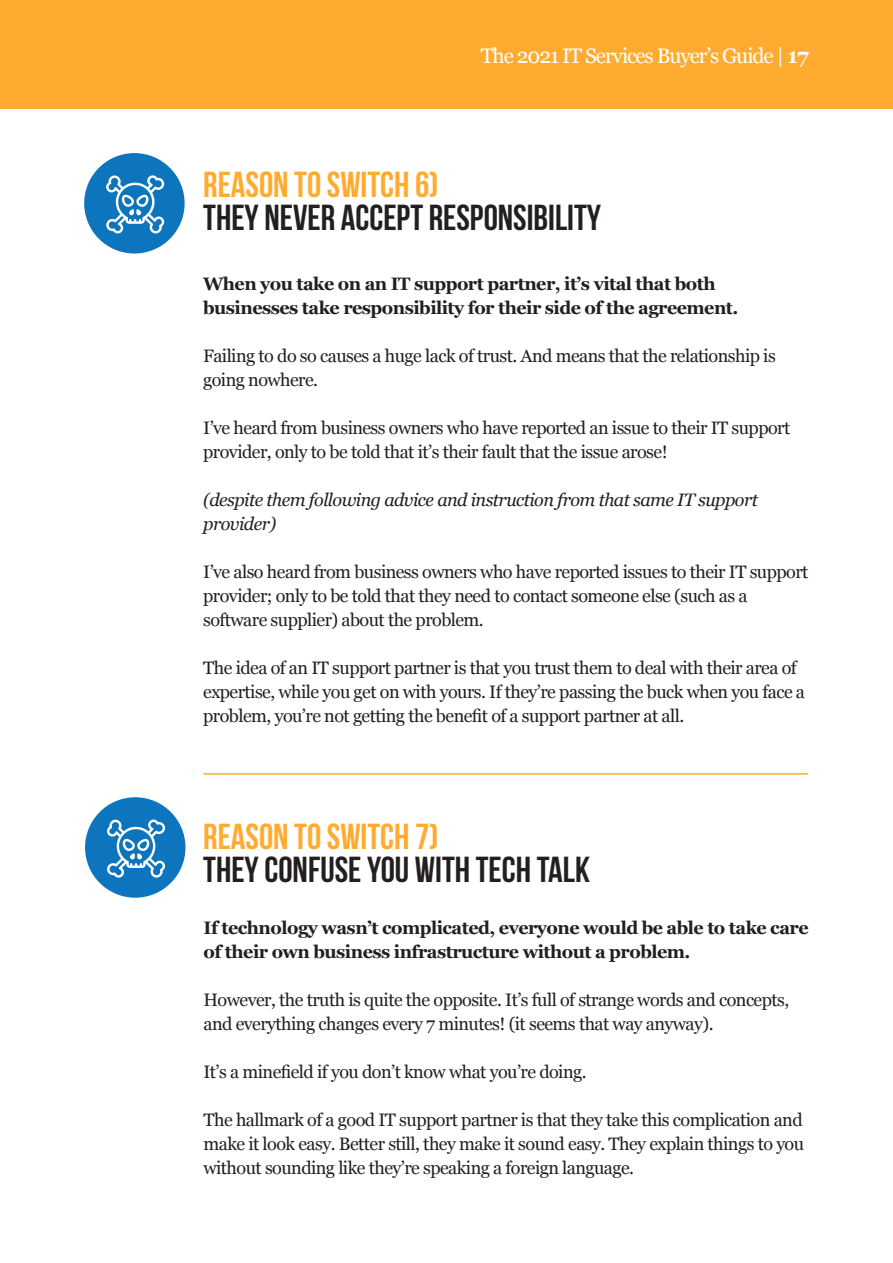
<style>
.page{position:relative;width:893px;height:1263px;background:#fff}
.page>*{position:absolute;margin:0;border:0;box-sizing:border-box;transform-origin:0 0}
.t1{font:700 36px "Bebas Neue";color:#231f20}
.t2{font:700 36px "Bebas Neue";color:#ffab30}
.t3{font:21px "Georgia";letter-spacing:-.05em;color:#fff}
.t4{font:18px/24px "Georgia";letter-spacing:-.03em;color:#231f20}
.t5{font:700 18px/24px "Georgia";letter-spacing:-.03em;color:#231f20}
.t6{font:italic 18px/24px "Georgia";letter-spacing:-.03em;color:#231f20}
.s1{font-weight:700}
</style>
<div class="page">
<div style="left:0;top:0;width:893px;height:108px;background:#ffab30"></div>
<div style="left:84px;top:153px;width:101px;height:101px;background:#0d75bd;border-radius:50%"></div>
<svg style="left:106px;top:175px;width:58px;height:58px"></svg>
<hr style="left:203px;top:773px;width:605px;height:2px;background:#ffab30">
<div style="left:85px;top:797px;width:100px;height:101px;background:#0d75bd;border-radius:50%"></div>
<svg style="left:107px;top:819px;width:58px;height:59px"></svg>
<p class="t3" style="left:481px;top:40px;width:330px">The 2021 IT Services Buyer’s Guide | <span class="s1">17</span></p>
<h1 class="t2" style="left:203px;top:165px;width:237px">REASON TO SWITCH 6)</h1>
<h1 class="t1" style="left:203px;top:198px;width:399px">THEY NEVER ACCEPT RESPONSIBILITY</h1>
<p class="t5" style="left:203px;top:270px;width:537px">When you take on an IT support partner, it’s vital that both businesses take responsibility for their side of the agreement.</p>
<p class="t4" style="left:203px;top:343px;width:574px">Failing to do so causes a huge lack of trust. And means that the relationship is going nowhere.</p>
<p class="t4" style="left:203px;top:415px;width:589px">I’ve heard from business owners who have reported an issue to their IT support provider, only to be told that it’s their fault that the issue arose!</p>
<p class="t6" style="left:203px;top:487px;width:556px">(despite them following advice and instruction from that same IT support provider)</p>
<p class="t4" style="left:203px;top:559px;width:607px">I’ve also heard from business owners who have reported issues to their IT support provider; only to be told that they need to contact someone else (such as a software supplier) about the problem.</p>
<p class="t4" style="left:203px;top:655px;width:603px">The idea of an IT support partner is that you trust them to deal with their area of expertise, while you get on with yours. If they’re passing the buck when you face a problem, you’re not getting the benefit of a support partner at all.</p>
<h1 class="t2" style="left:203px;top:817px;width:237px">REASON TO SWITCH 7)</h1>
<h1 class="t1" style="left:203px;top:850px;width:388px">THEY CONFUSE YOU WITH TECH TALK</h1>
<p class="t5" style="left:203px;top:915px;width:607px">If technology wasn’t complicated, everyone would be able to take care of their own business infrastructure without a problem.</p>
<p class="t4" style="left:203px;top:987px;width:587px">However, the truth is quite the opposite. It’s full of strange words and concepts, and everything changes every 7 minutes! (it seems that way anyway).</p>
<p class="t4" style="left:203px;top:1059px;width:385px">It’s a minefield if you don’t know what you’re doing.</p>
<p class="t4" style="left:203px;top:1107px;width:602px;text-align:justify">The hallmark of a good IT support partner is that they take this complication and make it look easy. Better still, they make it sound easy. They explain things to you without sounding like they’re speaking a foreign language.</p>
</div>
